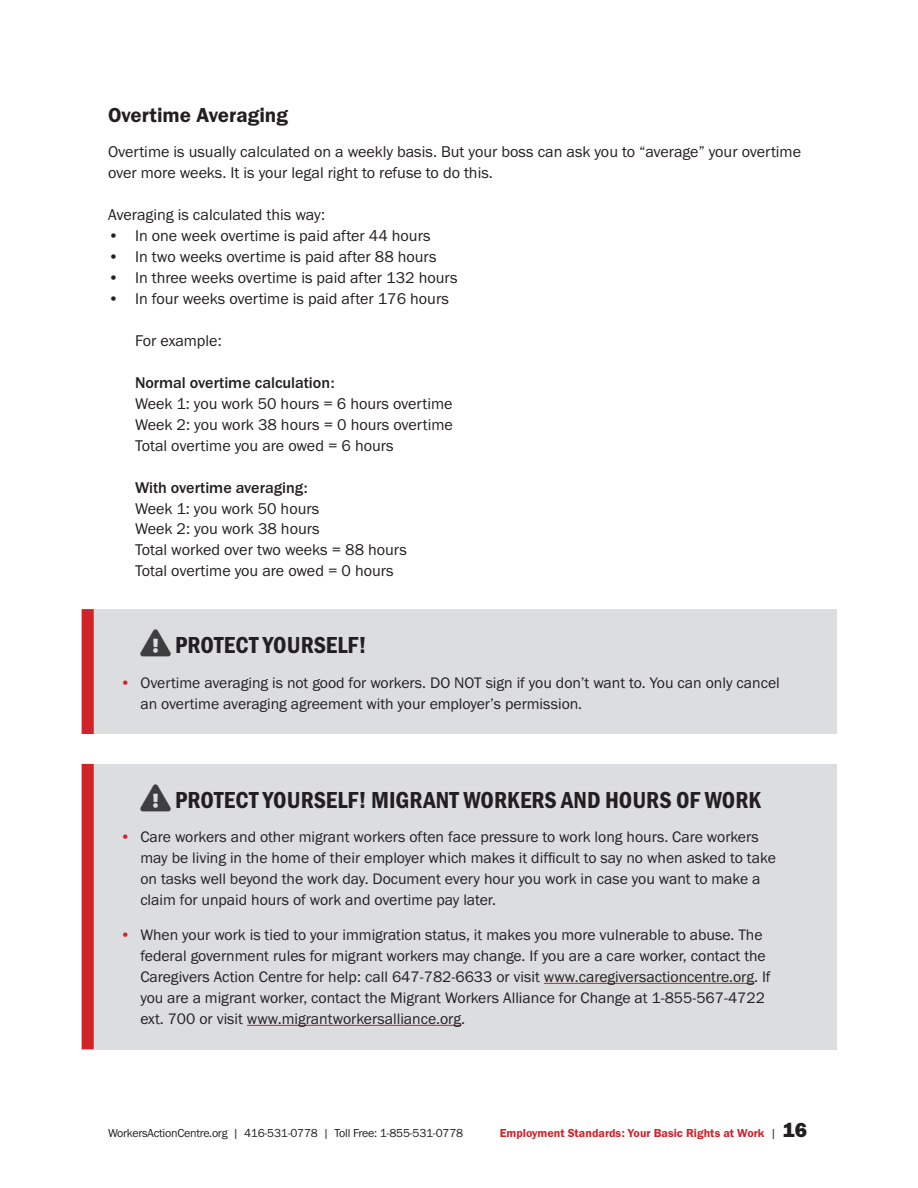
<style>
.page{position:relative;width:918px;height:1188px;background:#fff}
.page>*{position:absolute;margin:0;border:0;box-sizing:border-box;transform-origin:0 0}
.t1{font:24px "Franklin Gothic URW Con Dem";color:#231f20}
.t2{font:21px "Franklin Gothic URW Dem";color:#231f20}
.t3{font:16.2px/21px "Franklin Gothic URW Boo";color:#231f20}
.t4{font:500 16.2px "Franklin Gothic URW";color:#231f20}
.t5{font:15.75px/21px "Franklin Gothic URW Boo";color:#231f20}
.t6{font:12px "Franklin Gothic URW Boo";letter-spacing:-.02em;color:#231f20}
.t7{font:12px "Franklin Gothic URW Dem";color:#d1232a}
.s1{color:#3e3e3f}
.s2{color:#d1232a}
.s3{font-family:"Franklin Gothic URW Boo";color:#231f20}
.s4{font-family:"Franklin Gothic URW Hea";font-size:21px;color:#231f20}
</style>
<div class="page">
<div style="left:81px;top:609px;width:756px;height:125px;background:#dcdddf"></div>
<div style="left:82px;top:609px;width:12px;height:125px;background:#d1232a"></div>
<div style="left:81px;top:764px;width:756px;height:285px;background:#dcdddf"></div>
<div style="left:82px;top:764px;width:12px;height:285px;background:#d1232a"></div>
<hr style="left:544px;top:983px;width:210px;height:1px;background:#d1232a">
<hr style="left:247px;top:1025px;width:214px;height:1px;background:#d1232a">
<h2 class="t2" style="left:108px;top:102px;width:182px">Overtime Averaging</h2>
<p class="t3" style="left:108px;top:140px;width:695px">Overtime is usually calculated on a weekly basis. But your boss can ask you to “average” your overtime over more weeks. It is your legal right to refuse to do this.</p>
<p class="t3" style="left:108px;top:203px;width:219px">Averaging is calculated this way:</p>
<p class="t3" style="left:108px;top:224px;width:324px">• In one week overtime is paid after 44 hours</p>
<p class="t3" style="left:108px;top:245px;width:330px">• In two weeks overtime is paid after 88 hours</p>
<p class="t3" style="left:108px;top:266px;width:351px">• In three weeks overtime is paid after 132 hours</p>
<p class="t3" style="left:108px;top:287px;width:342px">• In four weeks overtime is paid after 176 hours</p>
<p class="t3" style="left:135px;top:329px;width:88px">For example:</p>
<p class="t4" style="left:135px;top:372px;width:201px">Normal overtime calculation:</p>
<p class="t3" style="left:135px;top:392px;width:319px;text-align:justify">Week 1: you work 50 hours = 6 hours overtime Week 2: you work 38 hours = 0 hours overtime Total overtime you are owed = 6 hours</p>
<p class="t4" style="left:135px;top:477px;width:174px">With overtime averaging:</p>
<p class="t3" style="left:135px;top:497px;width:273px">Week 1: you work 50 hours<br>Week 2: you work 38 hours<br>Total worked over two weeks = 88 hours<br>Total overtime you are owed = 0 hours</p>
<h1 class="t1" style="left:140px;top:629px;width:228px"><span class="s1">❑</span> PROTECT YOURSELF!</h1>
<p class="t5" style="left:140px;top:671px;width:641px;text-indent:-20px"><span class="s2">•</span> Overtime averaging is not good for workers. DO NOT sign if you don’t want to. You can only cancel an overtime averaging agreement with your employer’s permission.</p>
<h1 class="t1" style="left:140px;top:784px;width:622px"><span class="s1">❑</span> PROTECT YOURSELF! MIGRANT WORKERS AND HOURS OF WORK</h1>
<p class="t5" style="left:140px;top:826px;width:637px;text-indent:-20px"><span class="s2">•</span> Care workers and other migrant workers often face pressure to work long hours. Care workers may be living in the home of their employer which makes it difficult to say no when asked to take on tasks well beyond the work day. Document every hour you work in case you want to make a claim for unpaid hours of work and overtime pay later.</p>
<p class="t5" style="left:140px;top:924px;width:632px;text-indent:-20px"><span class="s2">•</span> When your work is tied to your immigration status, it makes you more vulnerable to abuse. The federal government rules for migrant workers may change. If you are a care worker, contact the Caregivers Action Centre for help: call 647-782-6633 or visit www.caregiversactioncentre.org. If you are a migrant worker, contact the Migrant Workers Alliance for Change at 1-855-567-4722 ext. 700 or visit www.migrantworkersalliance.org.</p>
<p class="t6" style="left:108px;top:1126px;width:357px">WorkersActionCentre.org | 416-531-0778 | Toll Free: 1-855-531-0778</p>
<p class="t7" style="left:500px;top:1126px;width:309px">Employment Standards: Your Basic Rights at Work <span class="s3">|</span> <span class="s4">16</span></p>
</div>
